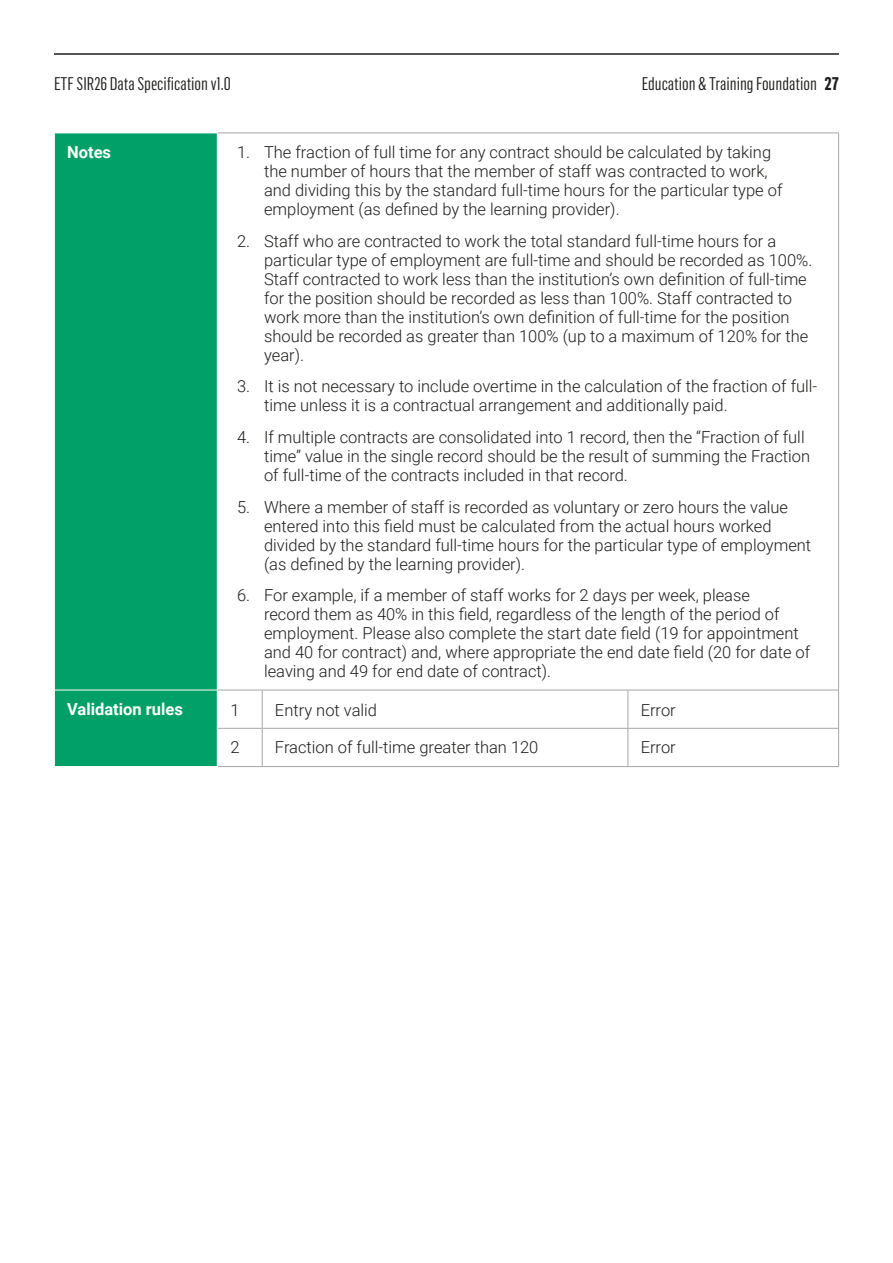
<style>
.page{position:relative;width:893px;height:1263px;background:#fff}
.page>*{position:absolute;margin:0;border:0;box-sizing:border-box;transform-origin:0 0}
.t1{font:18px "Flama Condensed";color:#1d1d1b}
.t2{font:300 16.5px/18.9px "Roboto";color:#1d1d1b}
.t3{font:700 16.5px "Roboto";color:#fff}
.s1{font-weight:700}
</style>
<div class="page">
<hr style="left:54px;top:53px;width:785px;height:2px;background:#1d1d1b">
<div style="left:55px;top:134px;width:162px;height:632px;background:#00a068"></div>
<hr style="left:54px;top:690px;width:164px;height:1px;background:#fff">
<hr style="left:218px;top:133px;width:621px;height:1px;background:#a6a6a6">
<hr style="left:218px;top:690px;width:621px;height:1px;background:#a6a6a6">
<hr style="left:218px;top:766px;width:621px;height:1px;background:#a6a6a6">
<hr style="left:838px;top:133px;width:1px;height:557px;background:#a6a6a6">
<hr style="left:838px;top:690px;width:1px;height:76px;background:#a6a6a6">
<hr style="left:627px;top:729px;width:1px;height:37px;background:#a6a6a6">
<hr style="left:262px;top:729px;width:1px;height:37px;background:#a6a6a6">
<hr style="left:218px;top:728px;width:44px;height:1px;background:#a6a6a6">
<hr style="left:262px;top:728px;width:366px;height:1px;background:#a6a6a6">
<hr style="left:628px;top:728px;width:211px;height:1px;background:#a6a6a6">
<hr style="left:262px;top:690px;width:1px;height:38px;background:#a6a6a6">
<hr style="left:627px;top:690px;width:1px;height:38px;background:#a6a6a6">
<p class="t1" style="left:54px;top:72px;width:178px">ETF SIR26 Data Specification v1.0</p>
<p class="t1" style="left:642px;top:72px;width:199px">Education &amp; Training Foundation <span class="s1">27</span></p>
<p class="t3" style="left:67px;top:141px;width:45px">Notes</p>
<p class="t2" style="left:264px;top:142px;width:520px;text-indent:-27px">1. The fraction of full time for any contract should be calculated by taking the number of hours that the member of staff was contracted to work, and dividing this by the standard full-time hours for the particular type of employment (as defined by the learning provider).</p>
<p class="t2" style="left:264px;top:231px;width:550px;text-indent:-27px">2. Staff who are contracted to work the total standard full-time hours for a particular type of employment are full-time and should be recorded as 100%.<br>Staff contracted to work less than the institution’s own definition of full-time for the position should be recorded as less than 100%. Staff contracted to work more than the institution’s own definition of full-time for the position should be recorded as greater than 100% (up to a maximum of 120% for the year).</p>
<p class="t2" style="left:264px;top:376px;width:555px;text-indent:-27px">3. It is not necessary to include overtime in the calculation of the fraction of full&shy;time unless it is a contractual arrangement and additionally paid.</p>
<p class="t2" style="left:264px;top:427px;width:548px;text-indent:-27px">4. If multiple contracts are consolidated into 1 record, then the “Fraction of full time” value in the single record should be the result of summing the Fraction of full-time of the contracts included in that record.</p>
<p class="t2" style="left:264px;top:497px;width:549px;text-indent:-27px">5. Where a member of staff is recorded as voluntary or zero hours the value entered into this field must be calculated from the actual hours worked divided by the standard full-time hours for the particular type of employment (as defined by the learning provider).</p>
<p class="t2" style="left:264px;top:585px;width:548px;text-indent:-27px">6. For example, if a member of staff works for 2 days per week, please<br>record them as 40% in this field, regardless of the length of the period of employment. Please also complete the start date field (19 for appointment and 40 for contract) and, where appropriate the end date field (20 for date of leaving and 49 for end date of contract).</p>
<p class="t3" style="left:67px;top:698px;width:117px">Validation rules</p>
<p class="t2" style="left:230px;top:700px;width:11px">1</p>
<p class="t2" style="left:275px;top:700px;width:104px">Entry not valid</p>
<p class="t2" style="left:641px;top:700px;width:37px">Error</p>
<p class="t2" style="left:230px;top:737px;width:11px">2</p>
<p class="t2" style="left:275px;top:737px;width:265px">Fraction of full-time greater than 120</p>
<p class="t2" style="left:641px;top:737px;width:37px">Error</p>
</div>
